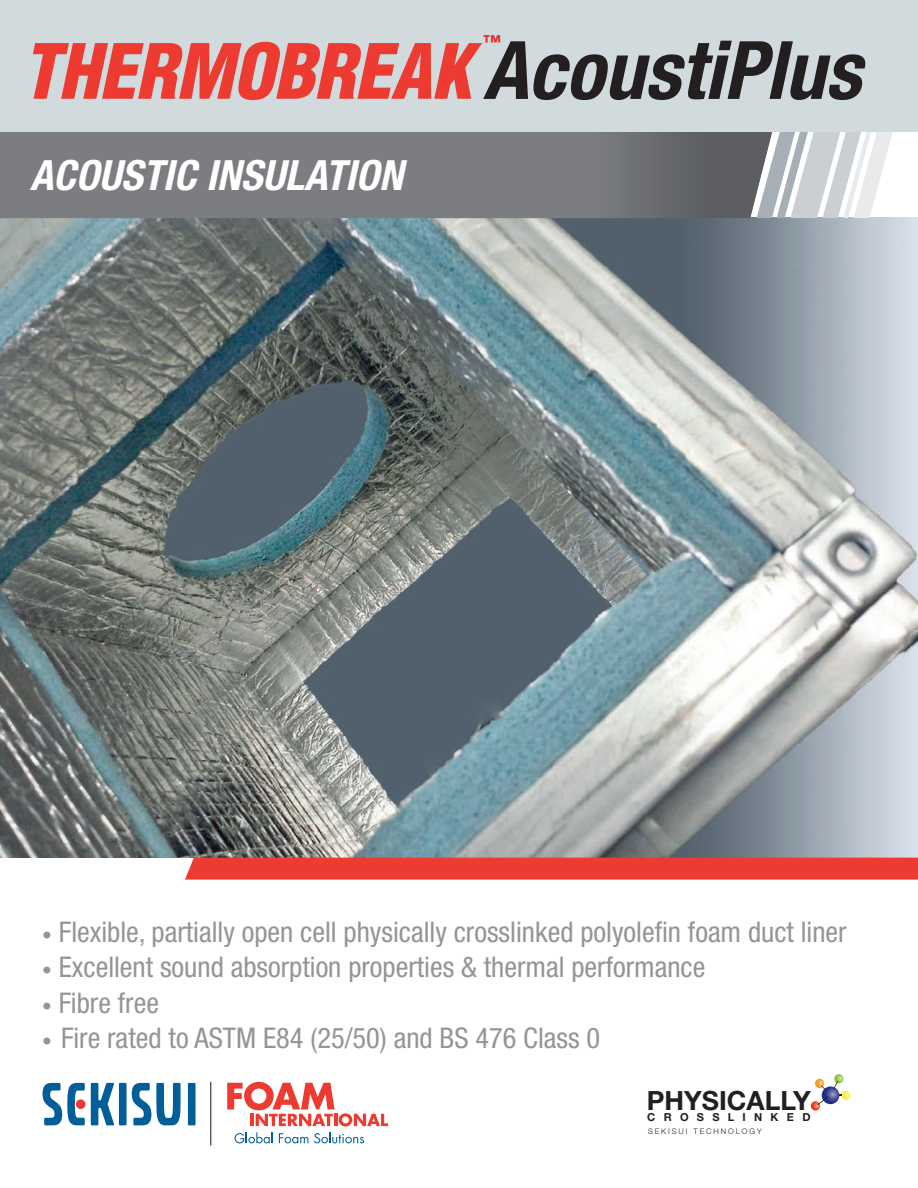
<style>
.page{position:relative;width:918px;height:1188px;background:#fff}
.page>*{position:absolute;margin:0;border:0;box-sizing:border-box;transform-origin:0 0}
.t1{font:italic 700 condensed 80.7px "Helvetica Neue LT Std";color:#231f20}
.t2{font:italic 700 condensed 41.7px "Helvetica Neue LT Std";color:#fff}
.t3{font:condensed 28.5px "Helvetica Neue LT Std";color:#939598}
.t4{font:700 26.55px "Helvetica Neue LT Std";color:#231f20}
.t5{font:700 condensed 18px "Helvetica Neue LT Std";color:#e82f28}
.t6{font:700 11.1px "Helvetica Neue LT Std";letter-spacing:.75em;color:#231f20}
.t7{font:300 7.8px "Helvetica Neue LT Std";letter-spacing:.245em;color:#231f20}
.s1{font-size:19.5px}
</style>
<div class="page">
<img style="left:0;top:218px;width:918px;height:640px">
<svg style="left:0;top:131px;width:757px;height:87px;background:#77797d"></svg>
<svg style="left:757px;top:131px;width:136px;height:87px"></svg>
<div style="left:0;top:0;width:918px;height:131px;background:#d1dadc"></div>
<hr style="left:211px;top:1082px;width:1px;height:63px;background:#151418">
<div style="left:188px;top:1083px;width:8px;height:42px;background:#015e99"></div>
<svg style="left:132px;top:1083px;width:49px;height:42px"></svg>
<div style="left:119px;top:1083px;width:8px;height:42px;background:#015e99"></div>
<svg style="left:91px;top:1083px;width:23px;height:42px"></svg>
<svg style="left:43px;top:1083px;width:42px;height:42px"></svg>
<svg style="left:227px;top:1082px;width:161px;height:61px"></svg>
<svg style="left:33px;top:42px;width:449px;height:58px"></svg>
<div style="left:185px;top:858px;width:733px;height:22px;background:#ee3b32"></div>
<svg style="left:811px;top:1074px;width:40px;height:37px"></svg>
<h2 class="t2" style="left:30px;top:150px;width:374px">ACOUSTIC INSULATION</h2>
<p class="t5" style="left:483px;top:31px;width:19px">™</p>
<h1 class="t1" style="left:483px;top:21px;width:379px">AcoustiPlus</h1>
<p class="t3" style="left:42px;top:915px;width:806px"><span class="s1">•</span> Flexible, partially open cell physically crosslinked polyolefin foam duct liner</p>
<p class="t3" style="left:42px;top:951px;width:665px"><span class="s1">•</span> Excellent sound absorption properties &amp; thermal performance</p>
<p class="t3" style="left:42px;top:986px;width:118px"><span class="s1">•</span> Fibre free</p>
<p class="t3" style="left:42px;top:1022px;width:560px"><span class="s1">•</span> Fire rated to ASTM E84 (25/50) and BS 476 Class 0</p>
<p class="t4" style="left:647px;top:1084px;width:165px">PHYSICALLY</p>
<p class="t6" style="left:647px;top:1110px;width:165px">CROSSLINKED</p>
<p class="t7" style="left:648px;top:1127px;width:115px">SEKISUI TECHNOLOGY</p>
</div>
